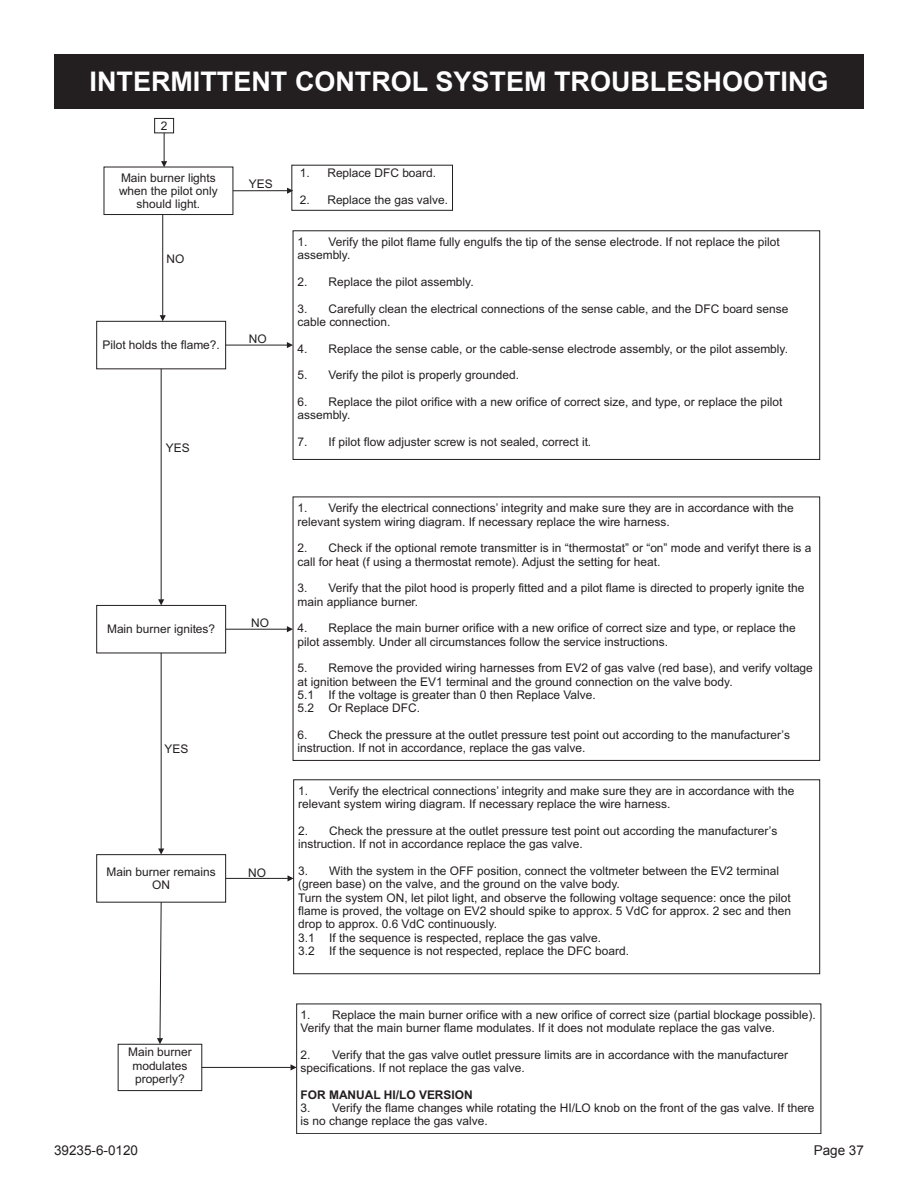
<style>
.page{position:relative;width:918px;height:1188px;background:#fff}
.page>*{position:absolute;margin:0;border:0;box-sizing:border-box;transform-origin:0 0}
.t1{font:700 27px "Arial";color:#fff}
.t2{font:13.5px "Arial";color:#231f20}
.t3{font:12px/13.4px "Arial";color:#231f20}
.t4{font:700 12px "Arial";color:#231f20}
</style>
<div class="page">
<div style="left:54px;top:54px;width:810px;height:54px;background:#231f20"></div>
<div style="left:154px;top:118px;width:20px;height:15px;border:1px solid #231f20"></div>
<div style="left:104px;top:167px;width:129px;height:48px;border:1px solid #231f20"></div>
<div style="left:96px;top:321px;width:130px;height:48px;border:1px solid #231f20"></div>
<div style="left:96px;top:605px;width:130px;height:48px;border:1px solid #231f20"></div>
<div style="left:96px;top:854px;width:130px;height:48px;border:1px solid #231f20"></div>
<div style="left:292px;top:165px;width:161px;height:46px;border:1px solid #231f20"></div>
<div style="left:293px;top:231px;width:527px;height:229px;border:1px solid #231f20"></div>
<div style="left:293px;top:497px;width:527px;height:264px;border:1px solid #231f20"></div>
<div style="left:293px;top:780px;width:527px;height:194px;border:1px solid #231f20"></div>
<hr style="left:233px;top:190px;width:54px;height:1px;background:#231f20">
<svg style="left:287px;top:188px;width:6px;height:6px"></svg>
<hr style="left:226px;top:345px;width:61px;height:1px;background:#231f20">
<svg style="left:287px;top:342px;width:6px;height:6px"></svg>
<hr style="left:226px;top:629px;width:61px;height:1px;background:#231f20">
<svg style="left:287px;top:626px;width:6px;height:6px"></svg>
<hr style="left:226px;top:878px;width:62px;height:1px;background:#231f20">
<svg style="left:288px;top:875px;width:6px;height:6px"></svg>
<svg style="left:161px;top:133px;width:6px;height:34px"></svg>
<hr style="left:162px;top:215px;width:1px;height:101px;background:#231f20">
<svg style="left:160px;top:315px;width:6px;height:6px"></svg>
<hr style="left:161px;top:369px;width:1px;height:231px;background:#231f20">
<svg style="left:158px;top:599px;width:6px;height:6px"></svg>
<hr style="left:161px;top:653px;width:1px;height:196px;background:#231f20">
<svg style="left:158px;top:849px;width:6px;height:6px"></svg>
<svg style="left:157px;top:902px;width:6px;height:142px"></svg>
<div style="left:118px;top:1044px;width:84px;height:47px;border:1px solid #231f20"></div>
<div style="left:296px;top:1004px;width:525px;height:130px;border:1px solid #231f20"></div>
<hr style="left:202px;top:1067px;width:89px;height:1px;background:#231f20">
<svg style="left:291px;top:1064px;width:6px;height:6px"></svg>
<h1 class="t1" style="left:90px;top:63px;width:741px">INTERMITTENT CONTROL SYSTEM TROUBLESHOOTING</h1>
<p class="t3" style="left:161px;top:120px;width:8px">2</p>
<p class="t3" style="left:119px;top:172px;width:100px;text-align:center">Main burner lights when the pilot only should light.</p>
<p class="t3" style="left:166px;top:254px;width:19px">NO</p>
<p class="t3" style="left:102px;top:339px;width:119px">Pilot holds the flame?.</p>
<p class="t3" style="left:166px;top:442px;width:25px">YES</p>
<p class="t3" style="left:107px;top:624px;width:110px">Main burner ignites?</p>
<p class="t3" style="left:165px;top:743px;width:25px">YES</p>
<p class="t3" style="left:106px;top:866px;width:111px;text-align:center">Main burner remains<br>ON</p>
<p class="t3" style="left:128px;top:1047px;width:65px;text-align:center">Main burner modulates properly?</p>
<p class="t3" style="left:249px;top:178px;width:25px">YES</p>
<p class="t3" style="left:249px;top:334px;width:19px">NO</p>
<p class="t3" style="left:251px;top:617px;width:19px">NO</p>
<p class="t3" style="left:248px;top:867px;width:19px">NO</p>
<p class="t3" style="left:300px;top:168px;width:138px">1. Replace DFC board.</p>
<p class="t3" style="left:300px;top:194px;width:150px">2. Replace the gas valve.</p>
<p class="t3" style="left:298px;top:236px;width:484px">1. Verify the pilot flame fully engulfs the tip of the sense electrode. If not replace the pilot assembly.</p>
<p class="t3" style="left:298px;top:276px;width:178px">2. Replace the pilot assembly.</p>
<p class="t3" style="left:298px;top:303px;width:492px">3. Carefully clean the electrical connections of the sense cable, and the DFC board sense cable connection.</p>
<p class="t3" style="left:298px;top:343px;width:492px">4. Replace the sense cable, or the cable-sense electrode assembly, or the pilot assembly.</p>
<p class="t3" style="left:298px;top:370px;width:223px">5. Verify the pilot is properly grounded.</p>
<p class="t3" style="left:298px;top:396px;width:486px">6. Replace the pilot orifice with a new orifice of correct size, and type, or replace the pilot assembly.</p>
<p class="t3" style="left:298px;top:436px;width:295px">7. If pilot flow adjuster screw is not sealed, correct it.</p>
<p class="t3" style="left:298px;top:502px;width:498px">1. Verify the electrical connections’ integrity and make sure they are in accordance with the relevant system wiring diagram. If necessary replace the wire harness.</p>
<p class="t3" style="left:298px;top:542px;width:516px">2. Check if the optional remote transmitter is in “thermostat” or “on” mode and verifyt there is a call for heat (f using a thermostat remote). Adjust the setting for heat.</p>
<p class="t3" style="left:298px;top:582px;width:508px">3. Verify that the pilot hood is properly fitted and a pilot flame is directed to properly ignite the main appliance burner.</p>
<p class="t3" style="left:298px;top:622px;width:500px">4. Replace the main burner orifice with a new orifice of correct size and type, or replace the pilot assembly. Under all circumstances follow the service instructions.</p>
<p class="t3" style="left:298px;top:662px;width:517px">5. Remove the provided wiring harnesses from EV2 of gas valve (red base), and verify voltage at ignition between the EV1 terminal and the ground connection on the valve body.<br>5.1 If the voltage is greater than 0 then Replace Valve.<br>5.2 Or Replace DFC.</p>
<p class="t3" style="left:298px;top:729px;width:494px">6. Check the pressure at the outlet pressure test point out according to the manufacturer’s instruction. If not in accordance, replace the gas valve.</p>
<p class="t3" style="left:298px;top:785px;width:498px">1. Verify the electrical connections’ integrity and make sure they are in accordance with the relevant system wiring diagram. If necessary replace the wire harness.</p>
<p class="t3" style="left:298px;top:825px;width:481px">2. Check the pressure at the outlet pressure test point out according the manufacturer’s instruction. If not in accordance replace the gas valve.</p>
<p class="t3" style="left:298px;top:865px;width:495px">3. With the system in the OFF position, connect the voltmeter between the EV2 terminal (green base) on the valve, and the ground on the valve body.<br>Turn the system ON, let pilot light, and observe the following voltage sequence: once the pilot flame is proved, the voltage on EV2 should spike to approx. 5 VdC for approx. 2 sec and then drop to approx. 0.6 VdC continuously.<br>3.1 If the sequence is respected, replace the gas valve.<br>3.2 If the sequence is not respected, replace the DFC board.</p>
<p class="t3" style="left:301px;top:1009px;width:517px">1. Replace the main burner orifice with a new orifice of correct size (partial blockage possible).<br>Verify that the main burner flame modulates. If it does not modulate replace the gas valve.</p>
<p class="t3" style="left:301px;top:1049px;width:489px">2. Verify that the gas valve outlet pressure limits are in accordance with the manufacturer specifications. If not replace the gas valve.</p>
<p class="t3" style="left:301px;top:1102px;width:516px">3. Verify the flame changes while rotating the HI/LO knob on the front of the gas valve. If there is no change replace the gas valve.</p>
<p class="t4" style="left:301px;top:1087px;width:174px">FOR MANUAL HI/LO VERSION</p>
<p class="t2" style="left:54px;top:1142px;width:86px">39235-6-0120</p>
<p class="t2" style="left:814px;top:1142px;width:52px">Page 37</p>
</div>
